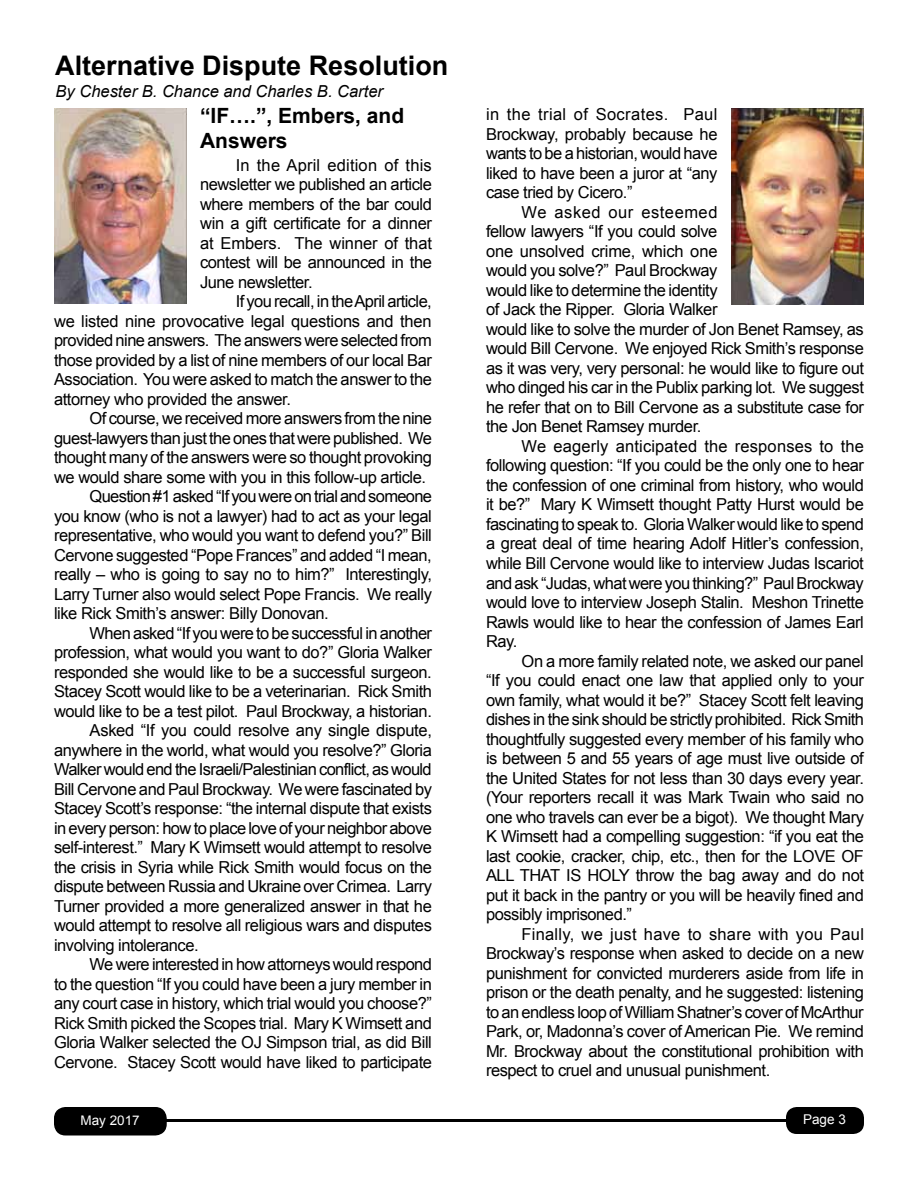
<style>
.page{position:relative;width:918px;height:1188px;background:#fff}
.page>*{position:absolute;margin:0;border:0;box-sizing:border-box;transform-origin:0 0}
.t1{font:700 27px "Arial";color:#000}
.t2{font:700 21px/25.2px "Arial";color:#000}
.t3{font:16.5px/19.5px "Arial";letter-spacing:-.025em;color:#000;text-align:justify}
.t4{font:italic 16.5px "Arial";color:#000}
.t5{font:13.5px "Arial";color:#fff}
</style>
<div class="page">
<div style="left:55px;top:1108px;width:111px;height:27px;background:#000;border-radius:11px"></div>
<div style="left:54px;top:1107px;width:113px;height:29px;border:2px solid #000;border-radius:11px"></div>
<div style="left:786px;top:1107px;width:78px;height:27px;background:#000;border-radius:11px"></div>
<hr style="left:81px;top:1119px;width:736px;height:3px;background:#000">
<img style="left:731px;top:108px;width:133px;height:196px">
<img style="left:54px;top:108px;width:133px;height:196px">
<h1 class="t1" style="left:55px;top:48px;width:395px">Alternative Dispute Resolution</h1>
<p class="t4" style="left:56px;top:81px;width:329px">By Chester B. Chance and Charles B. Carter</p>
<p class="t2" style="left:200px;top:104px;width:206px">“IF….”, Embers, and<br>Answers</p>
<p class="t3" style="left:200px;top:155px;width:234px;text-indent:36px">In the April edition of this newsletter we published an article where members of the bar could win a gift certificate for a dinner at Embers. The winner of that contest will be announced in the June newsletter.</p>
<p class="t3" style="left:54px;top:292px;width:380px;text-indent:182px">If you recall, in the April article, we listed nine provocative legal questions and then provided nine answers. The answers were selected from those provided by a list of nine members of our local Bar Association. You were asked to match the answer to the attorney who provided the answer.</p>
<p class="t3" style="left:90px;top:409px;width:344px">Of course, we received more answers from the nine</p>
<p class="t3" style="left:54px;top:428px;width:379px">guest-lawyers than just the ones that were published. We</p>
<p class="t3" style="left:54px;top:448px;width:379px">thought many of the answers were so thought provoking</p>
<p class="t3" style="left:54px;top:467px;width:374px">we would share some with you in this follow-up article.</p>
<p class="t3" style="left:90px;top:487px;width:344px">Question #1 asked “If you were on trial and someone</p>
<p class="t3" style="left:54px;top:506px;width:379px">you know (who is not a lawyer) had to act as your legal</p>
<p class="t3" style="left:54px;top:526px;width:379px">representative, who would you want to defend you?” Bill</p>
<p class="t3" style="left:54px;top:545px;width:379px">Cervone suggested “Pope Frances” and added “I mean,</p>
<p class="t3" style="left:54px;top:565px;width:379px">really – who is going to say no to him?” Interestingly,</p>
<p class="t3" style="left:54px;top:584px;width:379px">Larry Turner also would select Pope Francis. We really</p>
<p class="t3" style="left:54px;top:604px;width:276px">like Rick Smith’s answer: Billy Donovan.</p>
<p class="t3" style="left:90px;top:623px;width:344px">When asked “If you were to be successful in another</p>
<p class="t3" style="left:54px;top:643px;width:379px">profession, what would you want to do?” Gloria Walker</p>
<p class="t3" style="left:54px;top:662px;width:379px">responded she would like to be a successful surgeon.</p>
<p class="t3" style="left:54px;top:682px;width:380px">Stacey Scott would like to be a veterinarian. Rick Smith</p>
<p class="t3" style="left:54px;top:701px;width:379px">would like to be a test pilot. Paul Brockway, a historian.</p>
<p class="t3" style="left:90px;top:721px;width:344px">Asked “If you could resolve any single dispute,</p>
<p class="t3" style="left:54px;top:740px;width:379px">anywhere in the world, what would you resolve?” Gloria</p>
<p class="t3" style="left:54px;top:760px;width:379px">Walker would end the Israeli/Palestinian conflict, as would</p>
<p class="t3" style="left:54px;top:779px;width:380px">Bill Cervone and Paul Brockway. We were fascinated by</p>
<p class="t3" style="left:54px;top:799px;width:379px">Stacey Scott’s response: “the internal dispute that exists</p>
<p class="t3" style="left:54px;top:818px;width:379px">in every person: how to place love of your neighbor above</p>
<p class="t3" style="left:54px;top:838px;width:380px">self-interest.” Mary K Wimsett would attempt to resolve</p>
<p class="t3" style="left:54px;top:857px;width:379px">the crisis in Syria while Rick Smith would focus on the</p>
<p class="t3" style="left:54px;top:877px;width:380px">dispute between Russia and Ukraine over Crimea. Larry</p>
<p class="t3" style="left:54px;top:896px;width:379px">Turner provided a more generalized answer in that he</p>
<p class="t3" style="left:54px;top:916px;width:379px">would attempt to resolve all religious wars and disputes</p>
<p class="t3" style="left:54px;top:935px;width:146px">involving intolerance.</p>
<p class="t3" style="left:90px;top:955px;width:344px">We were interested in how attorneys would respond</p>
<p class="t3" style="left:54px;top:974px;width:379px">to the question “If you could have been a jury member in</p>
<p class="t3" style="left:54px;top:994px;width:379px">any court case in history, which trial would you choose?”</p>
<p class="t3" style="left:54px;top:1013px;width:379px">Rick Smith picked the Scopes trial. Mary K Wimsett and</p>
<p class="t3" style="left:54px;top:1033px;width:379px">Gloria Walker selected the OJ Simpson trial, as did Bill</p>
<p class="t3" style="left:54px;top:1052px;width:379px">Cervone. Stacey Scott would have liked to participate</p>
<p class="t3" style="left:486px;top:105px;width:233px">in the trial of Socrates. Paul Brockway, probably because he wants to be a historian, would have liked to have been a juror at “any case tried by Cicero.”</p>
<p class="t3" style="left:486px;top:203px;width:379px;text-align:left;text-indent:36px">We asked our esteemed<br>fellow lawyers “If you could solve<br>one unsolved crime, which one<br>would you solve?” Paul Brockway<br>would like to determine the identity<br>of Jack the Ripper. Gloria Walker<br>would like to solve the murder of Jon Benet Ramsey, as would Bill Cervone. We enjoyed Rick Smith’s response as it was very, very personal: he would like to figure out who dinged his car in the Publix parking lot. We suggest he refer that on to Bill Cervone as a substitute case for the Jon Benet Ramsey murder.</p>
<p class="t3" style="left:486px;top:437px;width:380px;text-indent:36px">We eagerly anticipated the responses to the following question: “If you could be the only one to hear the confession of one criminal from history, who would it be?” Mary K Wimsett thought Patty Hurst would be fascinating to speak to. Gloria Walker would like to spend a great deal of time hearing Adolf Hitler’s confession, while Bill Cervone would like to interview Judas Iscariot and ask “Judas, what were you thinking?” Paul Brockway would love to interview Joseph Stalin. Meshon Trinette Rawls would like to hear the confession of James Earl Ray.</p>
<p class="t3" style="left:486px;top:651px;width:380px;text-indent:36px">On a more family related note, we asked our panel “If you could enact one law that applied only to your own family, what would it be?” Stacey Scott felt leaving dishes in the sink should be strictly prohibited. Rick Smith thoughtfully suggested every member of his family who is between 5 and 55 years of age must live outside of the United States for not less than 30 days every year. (Your reporters recall it was Mark Twain who said no one who travels can ever be a bigot). We thought Mary K Wimsett had a compelling suggestion: “if you eat the last cookie, cracker, chip, etc., then for the LOVE OF ALL THAT IS HOLY throw the bag away and do not put it back in the pantry or you will be heavily fined and possibly imprisoned.”</p>
<p class="t3" style="left:486px;top:924px;width:380px;text-indent:36px">Finally, we just have to share with you Paul Brockway’s response when asked to decide on a new punishment for convicted murderers aside from life in prison or the death penalty, and he suggested: listening to an endless loop of William Shatner’s cover of McArthur Park, or, Madonna’s cover of American Pie. We remind Mr. Brockway about the constitutional prohibition with respect to cruel and unusual punishment.</p>
<p class="t5" style="left:81px;top:1111px;width:61px">May 2017</p>
<p class="t5" style="left:803px;top:1111px;width:44px">Page 3</p>
</div>
